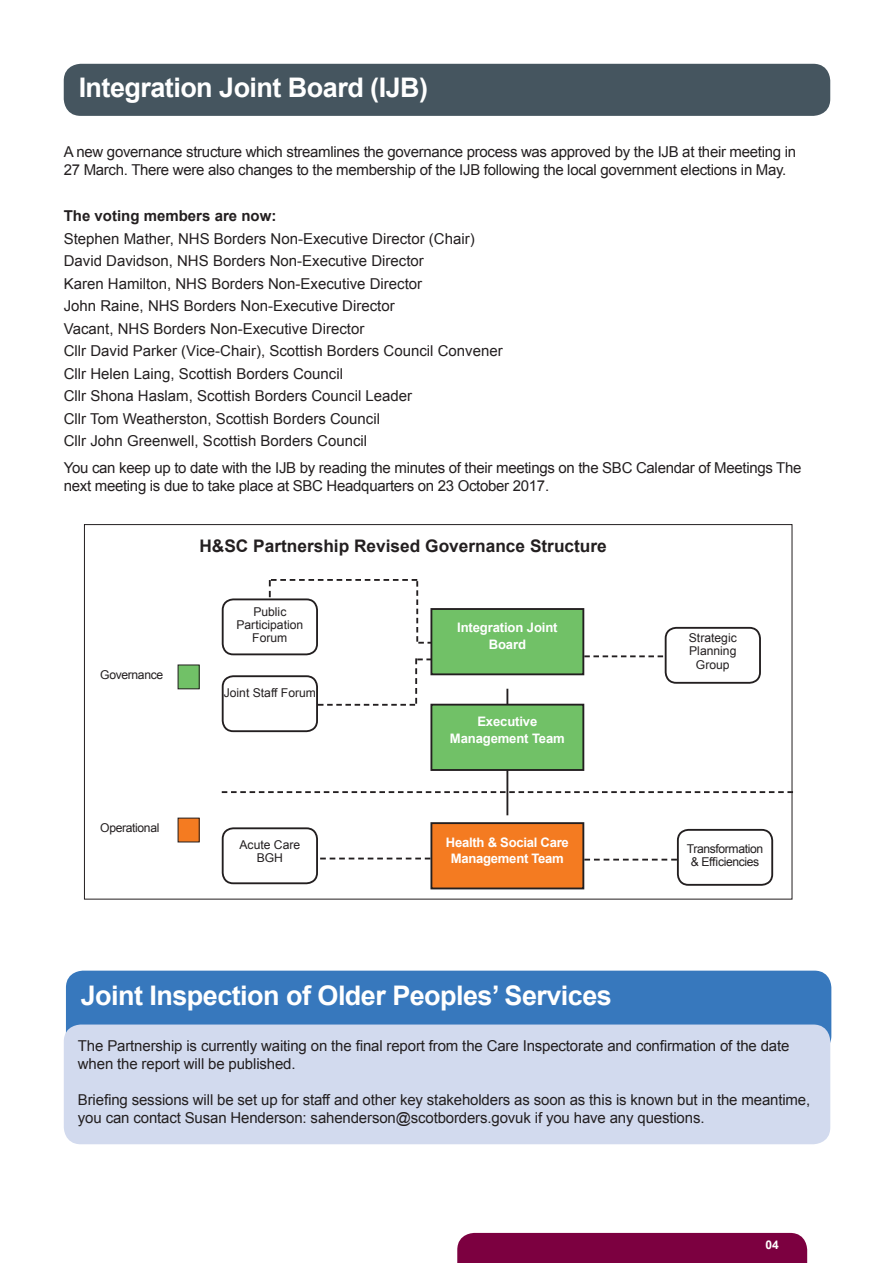
<style>
.page{position:relative;width:893px;height:1263px;background:#fff}
.page>*{position:absolute;margin:0;border:0;box-sizing:border-box;transform-origin:0 0}
.t1{font:700 27px "Arial";letter-spacing:-.02em;color:#fff}
.t2{font:700 17.25px "Arial";color:#231f20}
.t3{font:15px/18px "Arial";letter-spacing:-.01em;color:#231f20}
.t4{font:700 15px "Arial";color:#231f20}
.t5{font:700 13.05px "Arial";letter-spacing:-.01em;color:#fff}
.t6{font:12.15px/13px "Arial";color:#231f20;text-align:center}
.t7{font:12.15px "Arial";letter-spacing:-.03em;color:#231f20}
.t8{font:700 12px "Arial";color:#fff}
</style>
<div class="page">
<div style="left:457px;top:1233px;width:350px;height:30px;background:#7c0040"></div>
<div style="left:64px;top:64px;width:766px;height:52px;background:#45555f;border-radius:17px"></div>
<hr style="left:506px;top:689px;width:2px;height:126px;background:#231f20">
<svg style="left:584px;top:655px;width:81px;height:2px"></svg>
<div style="left:222px;top:827px;width:96px;height:57px;border:2px solid #231f20;border-radius:11px"></div>
<div style="left:222px;top:675px;width:96px;height:57px;border:2px solid #231f20;border-radius:11px"></div>
<div style="left:665px;top:627px;width:96px;height:57px;border:2px solid #231f20;border-radius:11px"></div>
<div style="left:677px;top:829px;width:96px;height:57px;border:2px solid #231f20;border-radius:11px"></div>
<div style="left:431px;top:609px;width:152px;height:65px;background:#71c167"></div>
<div style="left:430px;top:608px;width:154px;height:67px;border:2px solid #231f20"></div>
<div style="left:431px;top:705px;width:152px;height:65px;background:#71c167"></div>
<div style="left:430px;top:704px;width:154px;height:67px;border:2px solid #231f20"></div>
<div style="left:431px;top:823px;width:152px;height:65px;background:#f47b21"></div>
<div style="left:430px;top:822px;width:154px;height:67px;border:2px solid #231f20"></div>
<svg style="left:269px;top:579px;width:246px;height:65px"></svg>
<svg style="left:318px;top:658px;width:196px;height:48px"></svg>
<svg style="left:320px;top:858px;width:110px;height:1px"></svg>
<svg style="left:584px;top:859px;width:93px;height:1px"></svg>
<svg style="left:222px;top:791px;width:571px;height:2px"></svg>
<div style="left:223px;top:599px;width:94px;height:55px;background:#fff;border-radius:11px"></div>
<div style="left:222px;top:598px;width:96px;height:57px;border:2px solid #231f20;border-radius:11px"></div>
<div style="left:178px;top:665px;width:21px;height:24px;background:#71c167"></div>
<div style="left:178px;top:818px;width:21px;height:24px;background:#f47b21"></div>
<div style="left:66px;top:971px;width:765px;height:82px;background:#3778bd;border-radius:17px"></div>
<div style="left:64px;top:1024px;width:766px;height:120px;background:#d2daee;border-radius:17px"></div>
<p class="t1" style="left:79px;top:70px;width:351px">Integration Joint Board (IJB)</p>
<p class="t3" style="left:64px;top:142px;width:734px">A new governance structure which streamlines the governance process was approved by the IJB at their meeting in</p>
<p class="t3" style="left:64px;top:160px;width:724px">27 March. There were also changes to the membership of the IJB following the local government elections in May.</p>
<p class="t4" style="left:64px;top:206px;width:214px">The voting members are now:</p>
<p class="t3" style="left:64px;top:229px;width:412px">Stephen Mather, NHS Borders Non-Executive Director (Chair)</p>
<p class="t3" style="left:64px;top:250px;width:362px;line-height:22.5px">David Davidson, NHS Borders Non-Executive Director<br>Karen Hamilton, NHS Borders Non-Executive Director</p>
<p class="t3" style="left:64px;top:297px;width:332px">John Raine, NHS Borders Non-Executive Director</p>
<p class="t3" style="left:64px;top:319px;width:302px">Vacant, NHS Borders Non-Executive Director</p>
<p class="t3" style="left:64px;top:342px;width:441px">Cllr David Parker (Vice-Chair), Scottish Borders Council Convener</p>
<p class="t3" style="left:64px;top:364px;width:281px">Cllr Helen Laing, Scottish Borders Council</p>
<p class="t3" style="left:64px;top:387px;width:350px">Cllr Shona Haslam, Scottish Borders Council Leader</p>
<p class="t3" style="left:64px;top:409px;width:318px">Cllr Tom Weatherston, Scottish Borders Council</p>
<p class="t3" style="left:64px;top:432px;width:305px">Cllr John Greenwell, Scottish Borders Council</p>
<p class="t3" style="left:64px;top:459px;width:739px">You can keep up to date with the IJB by reading the minutes of their meetings on the SBC Calendar of Meetings The next meeting is due to take place at SBC Headquarters on 23 October 2017.</p>
<p class="t7" style="left:100px;top:666px;width:64px">Governance</p>
<p class="t7" style="left:100px;top:820px;width:61px">Operational</p>
<p class="t2" style="left:199px;top:534px;width:409px">H&amp;SC Partnership Revised Governance Structure</p>
<p class="t6" style="left:236px;top:605px;width:68px">Public<br>Participation<br>Forum</p>
<p class="t6" style="left:224px;top:686px;width:94px">Joint Staff Forum</p>
<p class="t6" style="left:239px;top:839px;width:62px">Acute Care</p>
<p class="t6" style="left:257px;top:852px;width:28px">BGH</p>
<p class="t5" style="left:457px;top:619px;width:102px">Integration Joint</p>
<p class="t5" style="left:489px;top:636px;width:39px">Board</p>
<p class="t5" style="left:477px;top:713px;width:62px">Executive</p>
<p class="t5" style="left:450px;top:729px;width:116px">Management Team</p>
<p class="t5" style="left:446px;top:833px;width:124px">Health &amp; Social Care</p>
<p class="t5" style="left:451px;top:850px;width:115px">Management Team</p>
<p class="t6" style="left:689px;top:632px;width:49px">Strategic</p>
<p class="t6" style="left:689px;top:645px;width:49px">Planning</p>
<p class="t6" style="left:696px;top:658px;width:35px">Group</p>
<p class="t7" style="left:687px;top:840px;width:78px">Transformation</p>
<p class="t7" style="left:691px;top:853px;width:70px">&amp; Efficiencies</p>
<p class="t1" style="left:81px;top:978px;width:533px">Joint Inspection of Older Peoples’ Services</p>
<p class="t3" style="left:78px;top:1037px;width:713px">The Partnership is currently waiting on the final report from the Care Inspectorate and confirmation of the date when the report will be published.</p>
<p class="t3" style="left:78px;top:1091px;width:734px">Briefing sessions will be set up for staff and other key stakeholders as soon as this is known but in the meantime,</p>
<p class="t3" style="left:78px;top:1109px;width:628px">you can contact Susan Henderson: sahenderson@scotborders.govuk if you have any questions.</p>
<p class="t8" style="left:765px;top:1237px;width:15px">04</p>
</div>
